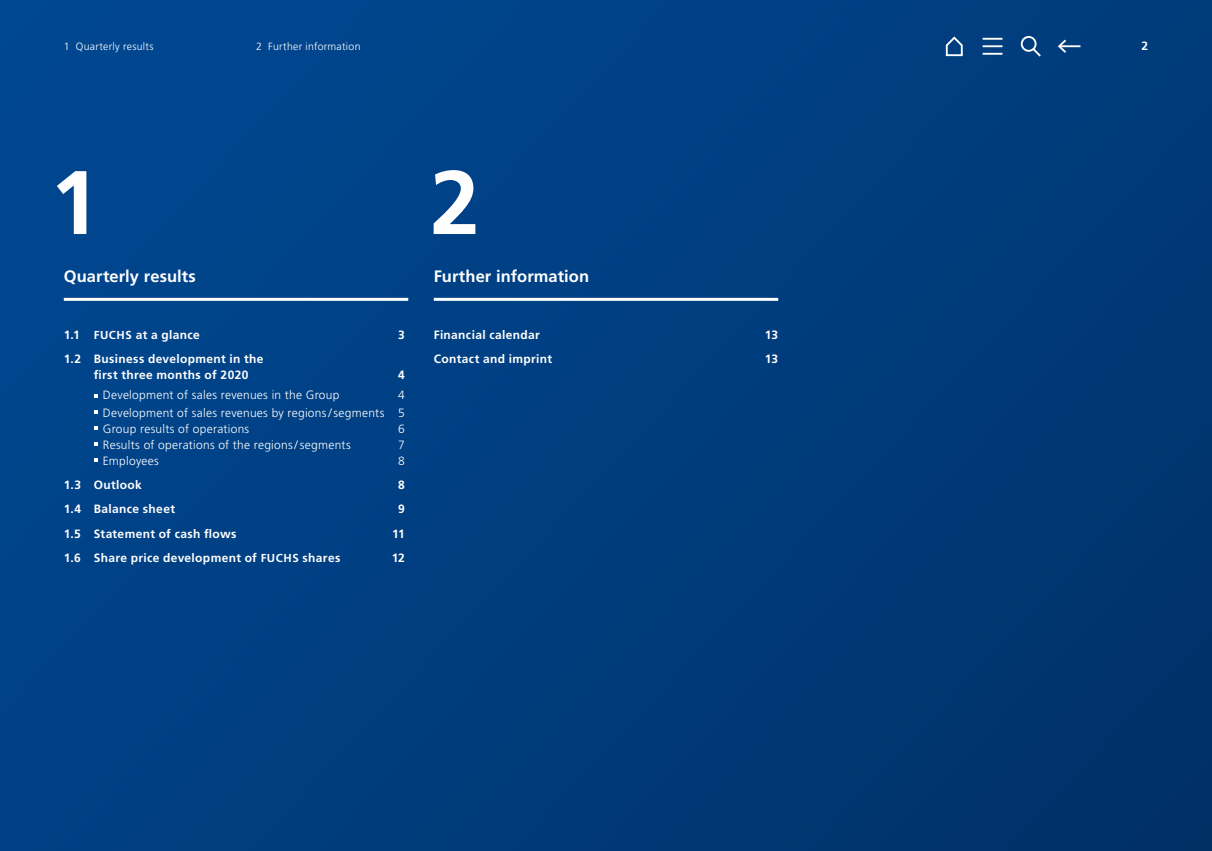
<style>
.page{position:relative;width:1212px;height:851px;background:#fff}
.page>*{position:absolute;margin:0;border:0;box-sizing:border-box;transform-origin:0 0}
.t1{font:700 90px "Frutiger LT Std";color:#fff}
.t2{font:700 16.5px "Frutiger LT Std";letter-spacing:.005em;color:#fff}
.t3{font:700 12px/15.8px "Frutiger LT Std";letter-spacing:.03em;color:#fff}
.t4{font:300 12px/17.5px "Frutiger LT Std";letter-spacing:.025em;color:#fff;text-align:right}
.t5{font:300 10.5px "Frutiger LT Std";letter-spacing:.025em;color:#fff}
.s1{font-size:11.55px}
</style>
<div class="page">
<div style="left:0;top:0;width:1212px;height:850px;background:linear-gradient(to right,#00458d,#003671)"></div>
<svg style="left:94px;top:394px;width:4px;height:4px"></svg>
<svg style="left:94px;top:410px;width:4px;height:4px"></svg>
<svg style="left:94px;top:426px;width:4px;height:4px"></svg>
<svg style="left:94px;top:442px;width:4px;height:4px"></svg>
<svg style="left:94px;top:458px;width:4px;height:4px"></svg>
<hr style="left:64px;top:298px;width:344px;height:3px;background:#fff">
<hr style="left:434px;top:298px;width:344px;height:3px;background:#fff">
<svg style="left:945px;top:35px;width:19px;height:22px"></svg>
<hr style="left:1059px;top:45px;width:21px;height:2px;background:#fff">
<svg style="left:1056px;top:38px;width:12px;height:17px"></svg>
<hr style="left:982px;top:38px;width:20px;height:2px;background:#fff">
<hr style="left:982px;top:45px;width:20px;height:2px;background:#fff">
<hr style="left:982px;top:53px;width:20px;height:2px;background:#fff">
<div style="left:1021px;top:36px;width:15px;height:16px;border:2px solid #fff;border-radius:50%"></div>
<svg style="left:1030px;top:46px;width:13px;height:13px"></svg>
<p class="t5" style="left:64px;top:40px;width:91px">1 Quarterly results</p>
<p class="t5" style="left:256px;top:40px;width:106px">2 Further information</p>
<p class="t3" style="left:1141px;top:38px;width:8px">2</p>
<h1 class="t1" style="left:50px;top:150px;width:52px">1</h1>
<h2 class="t2" style="left:64px;top:266px;width:134px">Quarterly results</h2>
<p class="t3" style="left:64px;top:327px;width:137px">1.1 <span class="s1">FUCHS</span> at a glance</p>
<p class="t3" style="left:398px;top:327px;width:8px">3</p>
<p class="t3" style="left:94px;top:351px;width:171px;text-indent:-30px">1.2 Business development in the first three months of 2020</p>
<p class="t3" style="left:398px;top:367px;width:8px">4</p>
<p class="t4" style="left:103px;top:386px;width:238px">Development of sales revenues in the Group</p>
<p class="t4" style="left:103px;top:386px;width:304px">4<br>Development of sales revenues by regions/segments 5</p>
<p class="t4" style="left:103px;top:420px;width:148px">Group results of operations</p>
<p class="t4" style="left:398px;top:420px;width:8px">6</p>
<p class="t4" style="left:103px;top:436px;width:249px">Results of operations of the regions/segments</p>
<p class="t4" style="left:398px;top:436px;width:8px">7</p>
<p class="t4" style="left:103px;top:452px;width:58px">Employees</p>
<p class="t4" style="left:398px;top:452px;width:8px">8</p>
<p class="t3" style="left:64px;top:477px;width:80px">1.3 Outlook</p>
<p class="t3" style="left:398px;top:477px;width:8px">8</p>
<p class="t3" style="left:64px;top:501px;width:113px">1.4 Balance sheet</p>
<p class="t3" style="left:398px;top:501px;width:8px">9</p>
<p class="t3" style="left:64px;top:525px;width:174px">1.5 Statement of cash flows</p>
<p class="t3" style="left:392px;top:525px;width:14px">11</p>
<p class="t3" style="left:64px;top:550px;width:278px">1.6 Share price development of <span class="s1">FUCHS</span> shares</p>
<p class="t3" style="left:392px;top:550px;width:15px">12</p>
<h1 class="t1" style="left:430px;top:150px;width:52px">2</h1>
<h2 class="t2" style="left:434px;top:266px;width:157px">Further information</h2>
<p class="t3" style="left:434px;top:327px;width:108px">Financial calendar</p>
<p class="t3" style="left:765px;top:327px;width:15px">13</p>
<p class="t3" style="left:434px;top:351px;width:120px">Contact and imprint</p>
<p class="t3" style="left:765px;top:351px;width:15px">13</p>
</div>
